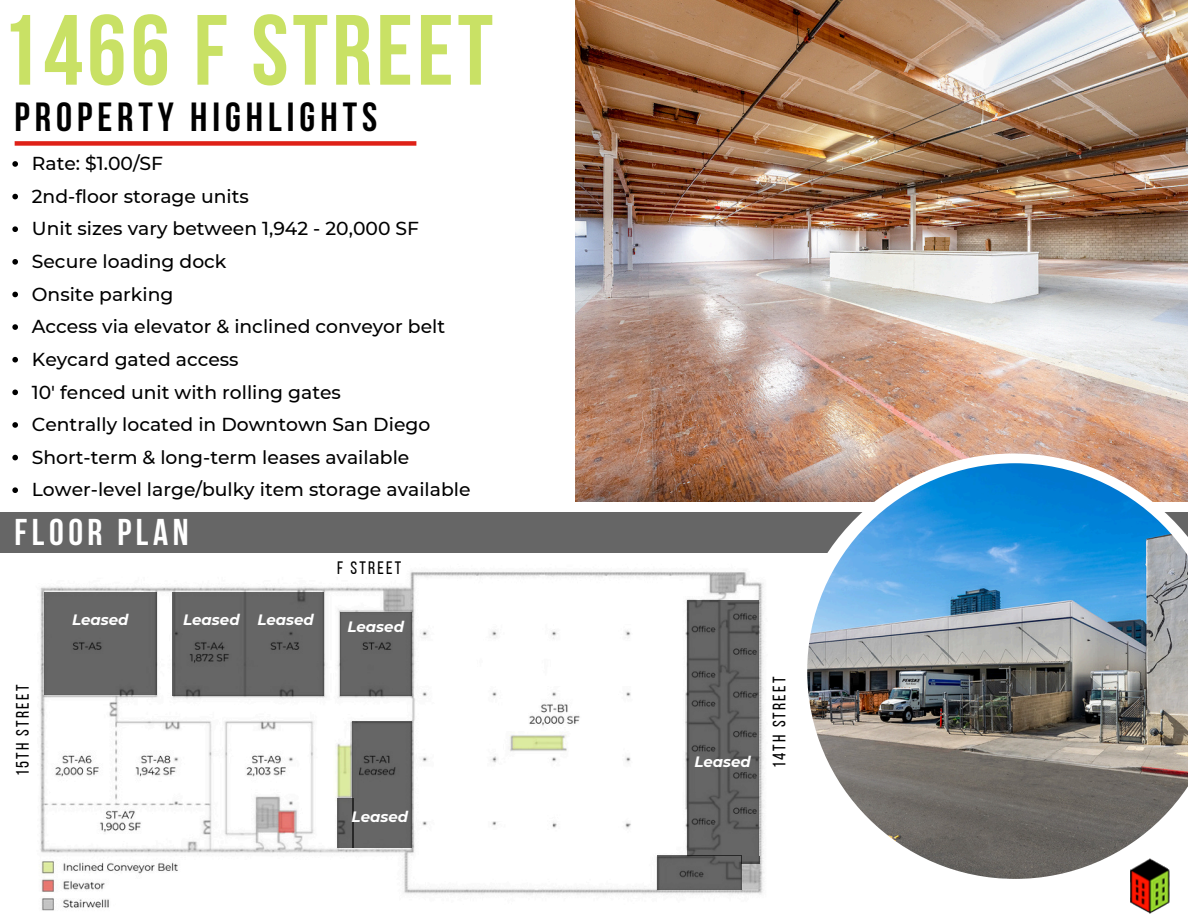
<style>
.page{position:relative;width:1188px;height:918px;background:#fff}
.page>*{position:absolute;margin:0;border:0;box-sizing:border-box;transform-origin:0 0}
.t1{font:700 99.6px "Bebas Neue";letter-spacing:.04em;color:#c9e165}
.t2{font:700 40.5px "Bebas Neue";letter-spacing:.125em;color:#000}
.t3{font:700 37.05px "Bebas Neue";letter-spacing:.125em;color:#fff}
.t4{font:500 18.75px "Montserrat";color:#000}
.t5{font:18px "Bebas Neue";letter-spacing:.125em;color:#000}
.t6{font:italic 700 15px "Montserrat";color:#fff}
</style>
<div class="page">
<img style="left:0;top:430px;width:791px;height:481px">
<img style="left:576px;top:0;width:612px;height:501px">
<div style="left:0;top:513px;width:1188px;height:40px;background:#666"></div>
<svg style="left:791px;top:454px;width:397px;height:59px"></svg>
<img style="left:807px;top:463px;width:381px;height:416px">
<img style="left:1122px;top:846px;width:57px;height:68px">
<svg style="left:12px;top:161px;width:6px;height:6px"></svg>
<svg style="left:12px;top:194px;width:6px;height:5px"></svg>
<svg style="left:12px;top:226px;width:6px;height:6px"></svg>
<svg style="left:12px;top:259px;width:6px;height:6px"></svg>
<svg style="left:12px;top:292px;width:6px;height:5px"></svg>
<svg style="left:12px;top:324px;width:6px;height:6px"></svg>
<svg style="left:12px;top:357px;width:6px;height:6px"></svg>
<svg style="left:12px;top:390px;width:6px;height:5px"></svg>
<svg style="left:12px;top:422px;width:6px;height:6px"></svg>
<svg style="left:12px;top:455px;width:6px;height:5px"></svg>
<svg style="left:12px;top:487px;width:6px;height:6px"></svg>
<div style="left:768px;top:636px;width:27px;height:158px;background:#fff"></div>
<div style="left:7px;top:616px;width:27px;height:276px;background:#fff"></div>
<div style="left:15px;top:141px;width:401px;height:5px;background:#df2117"></div>
<svg style="left:687px;top:600px;width:71px;height:256px;fill:#646464"></svg>
<svg style="left:657px;top:856px;width:85px;height:34px;fill:#646464"></svg>
<svg style="left:741px;top:856px;width:19px;height:8px"></svg>
<svg style="left:173px;top:592px;width:71px;height:103px;fill:#666"></svg>
<div style="left:340px;top:612px;width:71px;height:84px;background:#666"></div>
<div style="left:44px;top:592px;width:113px;height:103px;background:#666"></div>
<div style="left:352px;top:722px;width:60px;height:126px;background:#666"></div>
<svg style="left:337px;top:798px;width:16px;height:50px"></svg>
<div style="left:244px;top:592px;width:79px;height:103px;background:#666"></div>
<p class="t1" style="left:0;top:10px;width:495px">1466 F STREET</p>
<p class="t2" style="left:15px;top:101px;width:364px">PROPERTY HIGHLIGHTS</p>
<h2 class="t4" style="left:32px;top:152px;width:133px">Rate: $1.00/SF</h2>
<p class="t4" style="left:32px;top:185px;width:219px">2nd-floor storage units</p>
<p class="t4" style="left:32px;top:217px;width:389px">Unit sizes vary between 1,942 - 20,000 SF</p>
<p class="t4" style="left:32px;top:250px;width:196px">Secure loading dock</p>
<p class="t4" style="left:32px;top:282px;width:143px">Onsite parking</p>
<p class="t4" style="left:32px;top:315px;width:415px">Access via elevator &amp; inclined conveyor belt</p>
<p class="t4" style="left:32px;top:348px;width:208px">Keycard gated access</p>
<p class="t4" style="left:32px;top:380px;width:311px">10' fenced unit with rolling gates</p>
<p class="t4" style="left:32px;top:413px;width:400px">Centrally located in Downtown San Diego</p>
<p class="t4" style="left:32px;top:446px;width:379px">Short-term &amp; long-term leases available</p>
<p class="t4" style="left:32px;top:478px;width:440px">Lower-level large/bulky item storage available</p>
<p class="t3" style="left:15px;top:518px;width:176px">FLOOR PLAN</p>
<h3 class="t5" style="left:15px;top:776px;width:93px;rotate:-90deg">15TH STREET</h3>
<p class="t6" style="left:72px;top:611px;width:58px">Leased</p>
<p class="t6" style="left:183px;top:611px;width:58px">Leased</p>
<p class="t6" style="left:257px;top:611px;width:58px">Leased</p>
<h2 class="t5" style="left:337px;top:560px;width:66px">F STREET</h2>
<p class="t6" style="left:348px;top:617px;width:58px">Leased</p>
<p class="t6" style="left:352px;top:808px;width:58px">Leased</p>
<p class="t6" style="left:694px;top:753px;width:58px">Leased</p>
<h3 class="t5" style="left:772px;top:768px;width:93px;rotate:-90deg">14TH STREET</h3>
</div>
